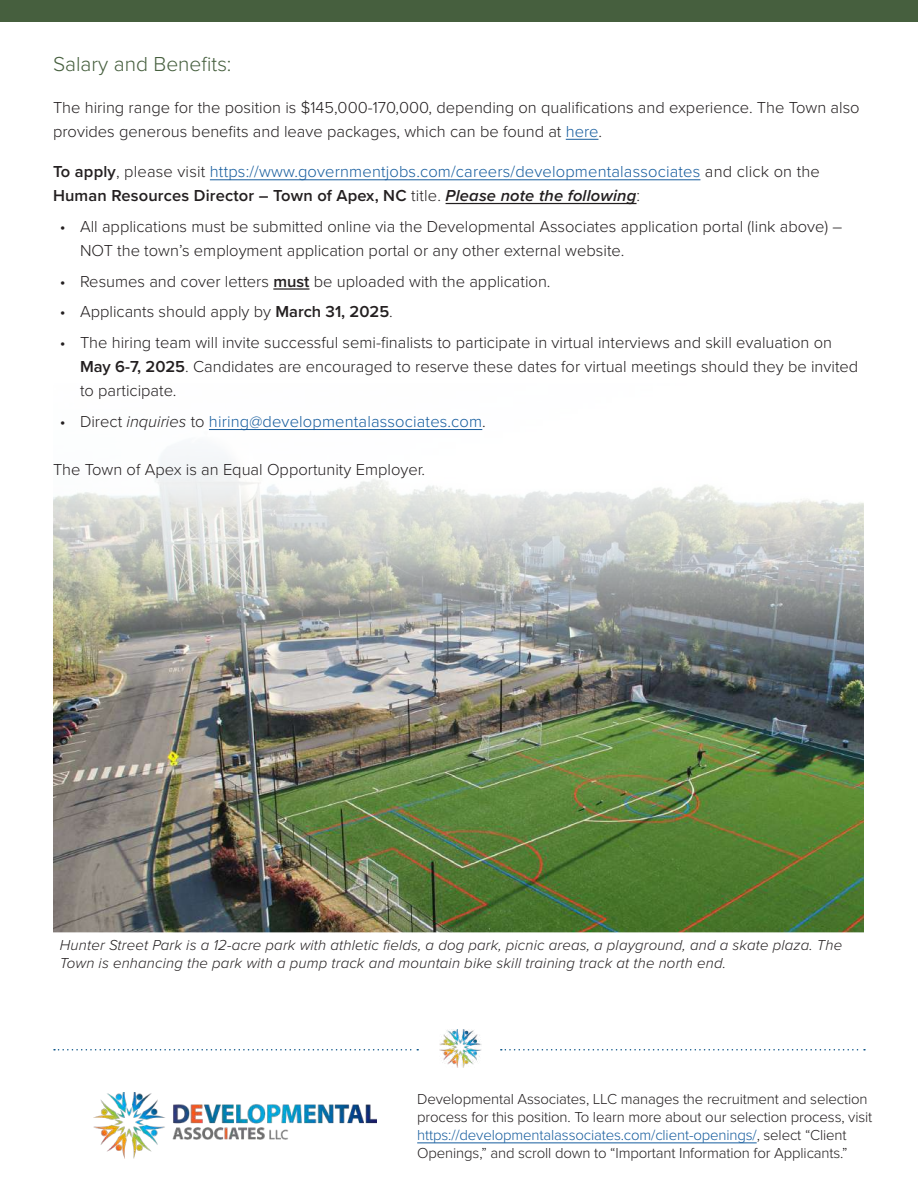
<style>
.page{position:relative;width:918px;height:1188px;background:#fff}
.page>*{position:absolute;margin:0;border:0;box-sizing:border-box;transform-origin:0 0}
.t1{font:300 21px "Proxima Nova";color:#465f3e}
.t2{font:300 16.5px/24px "Proxima Nova";color:#231f20}
.t3{font:300 16.5px/24px "Proxima Nova";letter-spacing:.01em;color:#175d9e}
.t4{font:300 15px/18px "Proxima Nova";letter-spacing:-.01em;color:#231f20}
.t5{font:italic 300 15px/18px "Proxima Nova";letter-spacing:.01em;color:#231f20}
.s1{color:#175d9e}
.s2{font-weight:600;color:#231f20}
.s3{color:#231f20}
.s4{font-weight:600;font-style:italic;color:#231f20}
.s5{font-weight:600}
.s6{font-style:italic;color:#231f20}
</style>
<div class="page">
<div style="left:0;top:0;width:918px;height:21px;background:#465f3e"></div>
<img style="left:53px;top:429px;width:811px;height:503px">
<hr style="left:566px;top:139px;width:32px;height:1px;background:#175d9e">
<hr style="left:210px;top:179px;width:490px;height:1px;background:#175d9e">
<hr style="left:446px;top:203px;width:191px;height:1px;background:#231f20">
<hr style="left:273px;top:288px;width:36px;height:2px;background:#231f20">
<hr style="left:209px;top:429px;width:273px;height:1px;background:#175d9e">
<hr style="left:417px;top:1143px;width:340px;height:1px;background:#175d9e">
<img style="left:93px;top:1093px;width:283px;height:65px">
<img style="left:440px;top:1030px;width:41px;height:37px">
<svg style="left:54px;top:1049px;width:364px;height:2px"></svg>
<svg style="left:501px;top:1049px;width:364px;height:2px"></svg>
<p class="t1" style="left:53px;top:48px;width:180px">Salary and Benefits:</p>
<p class="t2" style="left:53px;top:94px;width:808px">The hiring range for the position is $145,000-170,000, depending on qualifications and experience. The Town also provides generous benefits and leave packages, which can be found at <span class="s1">here</span>.</p>
<p class="t3" style="left:53px;top:159px;width:768px"><span class="s2">To apply</span><span class="s3">, please visit</span> https://www.governmentjobs.com/careers/developmentalassociates <span class="s3">and click on the<br></span><span class="s2">Human Resources Director – Town of Apex, NC</span> <span class="s3">title.</span> <span class="s4">Please note the following</span><span class="s3">:</span></p>
<p class="t2" style="left:80px;top:213px;width:764px;text-indent:-20px">• All applications must be submitted online via the Developmental Associates application portal (link above) –<br>NOT the town’s employment application portal or any other external website.</p>
<p class="t2" style="left:60px;top:268px;width:492px">• Resumes and cover letters <span class="s5">must</span> be uploaded with the application.</p>
<p class="t2" style="left:60px;top:299px;width:335px">• Applicants should apply by <span class="s5">March 31, 2025</span>.</p>
<p class="t2" style="left:80px;top:330px;width:780px;text-indent:-20px">• The hiring team will invite successful semi-finalists to participate in virtual interviews and skill evaluation on<br><span class="s5">May 6-7, 2025</span>. Candidates are encouraged to reserve these dates for virtual meetings should they be invited to participate.</p>
<p class="t3" style="left:60px;top:408px;width:428px"><span class="s3">• Direct</span> <span class="s6">inquiries</span> <span class="s3">to</span> hiring@developmentalassociates.com<span class="s3">.</span></p>
<p class="t2" style="left:53px;top:456px;width:374px">The Town of Apex is an Equal Opportunity Employer.</p>
<p class="t5" style="left:60px;top:935px;width:784px">Hunter Street Park is a 12-acre park with athletic fields, a dog park, picnic areas, a playground, and a skate plaza. The<br>Town is enhancing the park with a pump track and mountain bike skill training track at the north end.</p>
<p class="t4" style="left:417px;top:1090px;width:457px">Developmental Associates, LLC manages the recruitment and selection process for this position. To learn more about our selection process, visit <span class="s1">https://developmentalassociates.com/client-openings/</span>, select “Client Openings,” and scroll down to “Important Information for Applicants.”</p>
</div>
